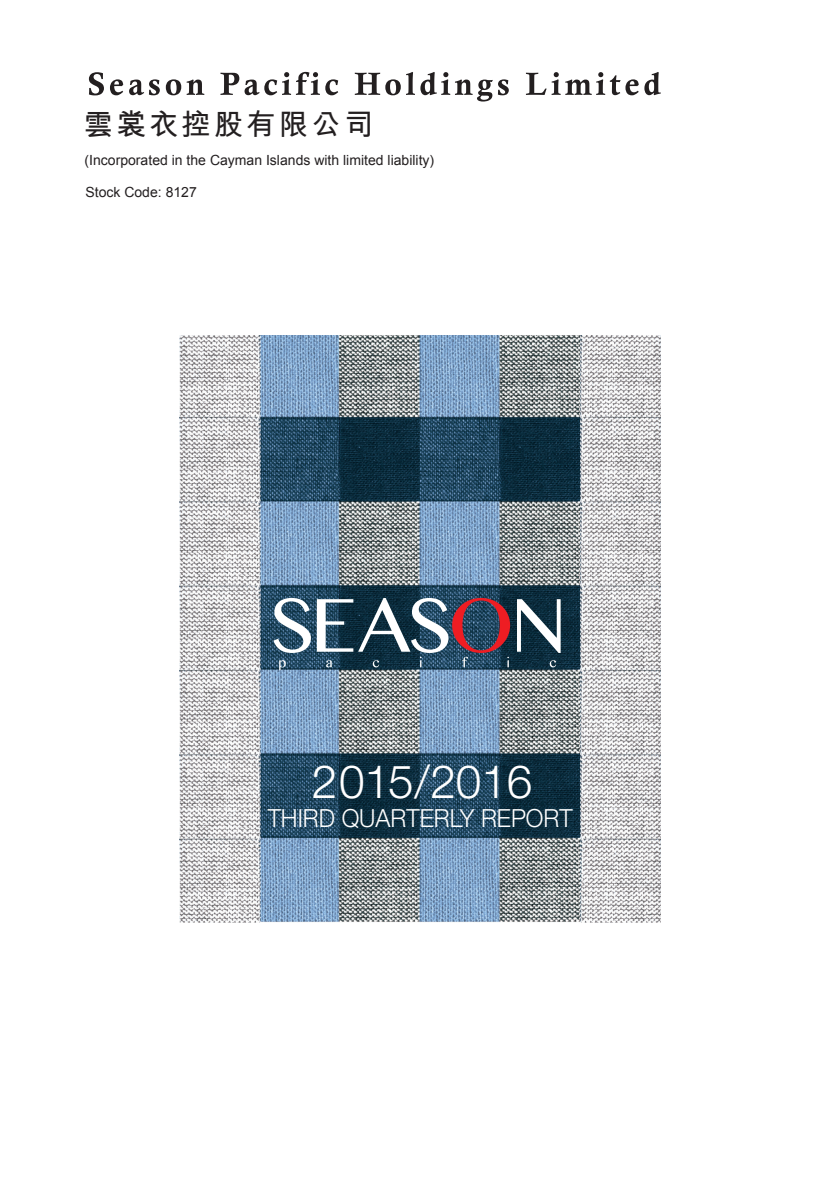
<style>
.page{position:relative;width:840px;height:1191px;background:#fff}
.page>*{position:absolute;margin:0;border:0;box-sizing:border-box;transform-origin:0 0}
.t1{font:300 46px "Helvetica Neue LT Std";letter-spacing:-.005em;color:#fff}
.t2{font:700 29.4px "M Hei HK";letter-spacing:.1em;color:#231f20}
.t3{font:300 25px "Helvetica Neue LT Std";color:#fff;scale:.95 1}
.t4{font:14px "Arial";color:#231f20}
</style>
<div class="page">
<img style="left:179px;top:336px;width:481px;height:586px">
<svg style="left:516px;top:599px;width:44px;height:54px"></svg>
<svg style="left:273px;top:598px;width:237px;height:72px"></svg>
<svg style="left:549px;top:660px;width:7px;height:7px"></svg>
<svg style="left:89px;top:72px;width:15px;height:23px"></svg>
<svg style="left:110px;top:79px;width:13px;height:16px"></svg>
<svg style="left:129px;top:79px;width:31px;height:16px"></svg>
<svg style="left:166px;top:79px;width:38px;height:16px"></svg>
<svg style="left:220px;top:72px;width:118px;height:23px"></svg>
<svg style="left:354px;top:73px;width:46px;height:22px"></svg>
<svg style="left:406px;top:72px;width:102px;height:30px"></svg>
<svg style="left:525px;top:72px;width:113px;height:23px"></svg>
<svg style="left:644px;top:72px;width:16px;height:23px"></svg>
<p class="t2" style="left:84px;top:103px;width:290px">雲裳衣控股有限公司</p>
<p class="t4" style="left:84px;top:151px;width:351px">(Incorporated in the Cayman Islands with limited liability)</p>
<p class="t4" style="left:85px;top:183px;width:113px">Stock Code: 8127</p>
<p class="t1" style="left:311px;top:753px;width:222px">2015/2016</p>
<p class="t3" style="left:267px;top:802px;width:322px">THIRD QUARTERLY REPORT</p>
</div>
